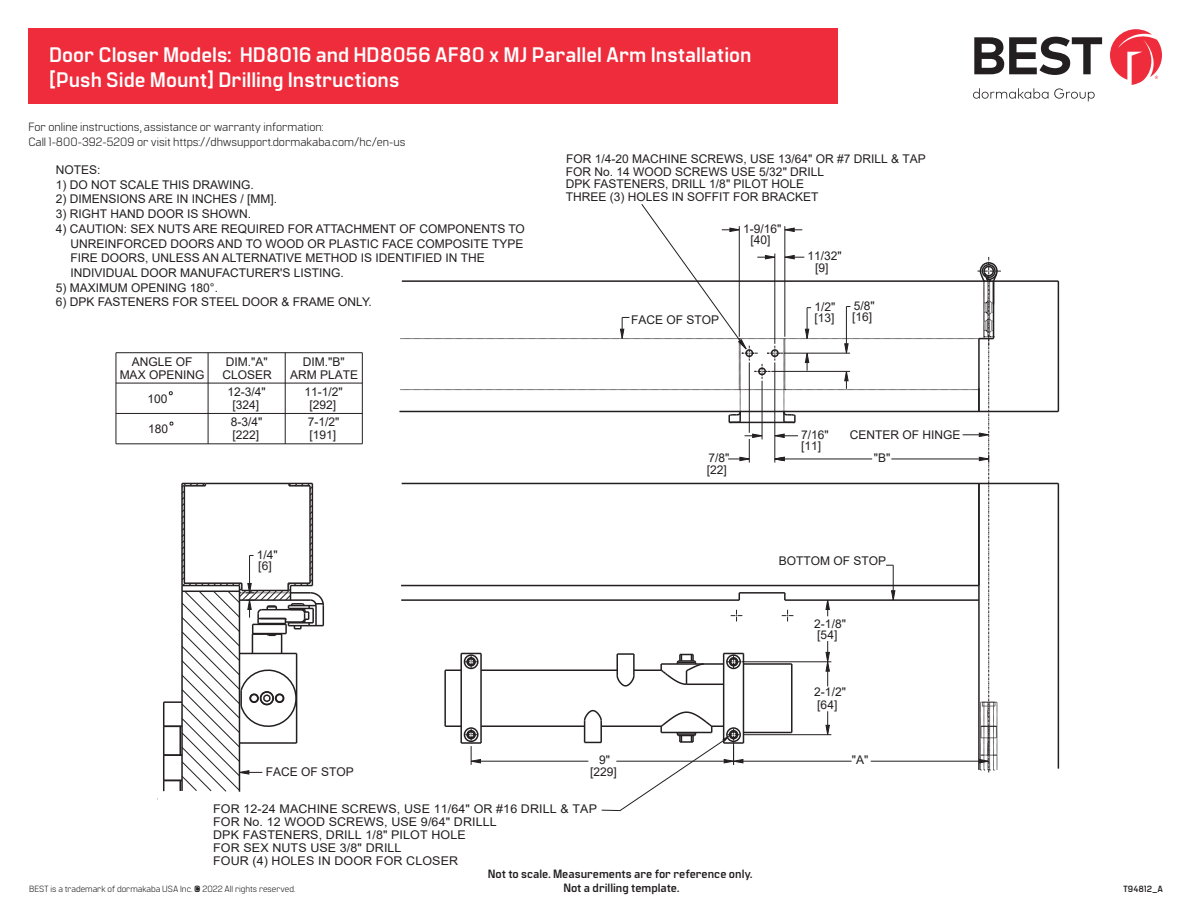
<style>
.page{position:relative;width:1188px;height:918px;background:#fff}
.page>*{position:absolute;margin:0;border:0;box-sizing:border-box;transform-origin:0 0}
.t1{font:700 21px/25.2px "Manifold CF";color:#fff}
.t2{font:12px/11.4px "Arial";color:#231f20}
.t3{font:12px/12.9px "Arial";color:#231f20;scale:1.04 1}
.t4{font:12px/14.4px "Manifold CF";color:#231f20}
.t5{font:700 12px/14.4px "Manifold CF";color:#231f20;text-align:center}
.t6{font:9px "Manifold CF";color:#231f20}
.t7{font:700 9px "Manifold CF";color:#231f20}
</style>
<div class="page">
<svg style="left:168px;top:391px;width:5px;height:4px"></svg>
<svg style="left:169px;top:421px;width:5px;height:5px"></svg>
<hr style="left:399px;top:411px;width:580px;height:1px;background:#231f20">
<hr style="left:116px;top:352px;width:246px;height:1px;background:#231f20">
<hr style="left:116px;top:353px;width:1px;height:91px;background:#231f20">
<hr style="left:116px;top:383px;width:246px;height:1px;background:#231f20">
<hr style="left:116px;top:413px;width:246px;height:1px;background:#231f20">
<hr style="left:116px;top:443px;width:246px;height:1px;background:#231f20">
<hr style="left:208px;top:353px;width:1px;height:91px;background:#231f20">
<hr style="left:285px;top:353px;width:1px;height:91px;background:#231f20">
<hr style="left:362px;top:353px;width:1px;height:91px;background:#231f20">
<hr style="left:979px;top:483px;width:79px;height:1px;background:#231f20">
<hr style="left:1058px;top:483px;width:1px;height:286px;background:#231f20">
<hr style="left:979px;top:411px;width:79px;height:1px;background:#231f20">
<hr style="left:994px;top:280px;width:64px;height:2px;background:#231f20">
<hr style="left:1058px;top:281px;width:1px;height:130px;background:#231f20">
<svg style="left:163px;top:482px;width:162px;height:310px"></svg>
<svg style="left:400px;top:204px;width:601px;height:607px"></svg>
<svg style="left:974px;top:37px;width:128px;height:38px"></svg>
<svg style="left:1110px;top:29px;width:52px;height:56px"></svg>
<svg style="left:973px;top:88px;width:75px;height:11px"></svg>
<svg style="left:1054px;top:88px;width:41px;height:13px"></svg>
<div style="left:28px;top:28px;width:810px;height:75px;background:#ee2c3b"></div>
<h1 class="t1" style="left:49px;top:43px;width:704px">Door Closer Models: HD8016 and HD8056 AF80 x MJ Parallel Arm Installation [Push Side Mount] Drilling Instructions</h1>
<p class="t4" style="left:28px;top:120px;width:379px">For online instructions, assistance or warranty information:<br>Call 1-800-392-5209 or visit https://dhwsupport.dormakaba.com/hc/en-us</p>
<p class="t2" style="left:56px;top:164px;width:46px">NOTES:</p>
<p class="t2" style="left:56px;top:179px;width:199px">1) DO NOT SCALE THIS DRAWING.</p>
<p class="t2" style="left:56px;top:193px;width:223px">2) DIMENSIONS ARE IN INCHES / [MM].</p>
<p class="t2" style="left:56px;top:208px;width:197px">3) RIGHT HAND DOOR IS SHOWN.</p>
<p class="t2" style="left:71px;top:221px;width:456px;line-height:14.7px;text-indent:-15px">4) CAUTION: SEX NUTS ARE REQUIRED FOR ATTACHMENT OF COMPONENTS TO UNREINFORCED DOORS AND TO WOOD OR PLASTIC FACE COMPOSITE TYPE FIRE DOORS, UNLESS AN ALTERNATIVE METHOD IS IDENTIFIED IN THE INDIVIDUAL DOOR MANUFACTURER'S LISTING.</p>
<p class="t2" style="left:56px;top:282px;width:164px">5) MAXIMUM OPENING 180°.</p>
<p class="t2" style="left:56px;top:296px;width:317px">6) DPK FASTENERS FOR STEEL DOOR &amp; FRAME ONLY.</p>
<p class="t2" style="left:120px;top:355px;width:86px;line-height:13px;text-align:center">ANGLE OF<br>MAX OPENING</p>
<p class="t2" style="left:223px;top:355px;width:51px;line-height:13px">DIM."A"<br>CLOSER</p>
<p class="t2" style="left:290px;top:355px;width:70px;line-height:13px;text-align:center">DIM."B"<br>ARM PLATE</p>
<p class="t2" style="left:147px;top:393px;width:22px">100</p>
<p class="t2" style="left:227px;top:385px;width:40px;line-height:13px;text-align:center">12-3/4" [324]</p>
<p class="t2" style="left:305px;top:385px;width:40px;line-height:13px;text-align:center">11-1/2" [292]</p>
<p class="t2" style="left:148px;top:423px;width:22px">180</p>
<p class="t2" style="left:231px;top:416px;width:33px;line-height:13px">8-3/4" [222]</p>
<p class="t2" style="left:308px;top:416px;width:33px;line-height:13px">7-1/2" [191]</p>
<p class="t2" style="left:257px;top:549px;width:22px">1/4" [6]</p>
<p class="t2" style="left:266px;top:766px;width:90px">FACE OF STOP</p>
<p class="t2" style="left:566px;top:152px;width:361px;line-height:12.6px">FOR 1/4-20 MACHINE SCREWS, USE 13/64" OR #7 DRILL &amp; TAP FOR No. 14 WOOD SCREWS USE 5/32" DRILL<br>DPK FASTENERS, DRILL 1/8" PILOT HOLE<br>THREE (3) HOLES IN SOFFIT FOR BRACKET</p>
<p class="t2" style="left:743px;top:223px;width:40px;text-align:center">1-9/16" [40]</p>
<p class="t2" style="left:631px;top:314px;width:90px">FACE OF STOP</p>
<p class="t2" style="left:808px;top:250px;width:36px;text-align:center">11/32" [9]</p>
<p class="t2" style="left:814px;top:301px;width:22px">1/2" [13]</p>
<p class="t2" style="left:852px;top:300px;width:24px">5/8" [16]</p>
<p class="t2" style="left:850px;top:429px;width:112px">CENTER OF HINGE</p>
<p class="t2" style="left:801px;top:429px;width:29px">7/16" [11]</p>
<p class="t2" style="left:708px;top:452px;width:22px">7/8"</p>
<p class="t2" style="left:874px;top:452px;width:18px">"B"</p>
<p class="t2" style="left:707px;top:464px;width:22px">[22]</p>
<p class="t2" style="left:779px;top:555px;width:109px">BOTTOM OF STOP</p>
<p class="t2" style="left:814px;top:618px;width:33px">2-1/8" [54]</p>
<p class="t2" style="left:590px;top:754px;width:28px;text-align:center">9" [229]</p>
<p class="t2" style="left:814px;top:686px;width:33px;line-height:12.9px">2-1/2" [64]</p>
<p class="t2" style="left:852px;top:754px;width:18px">"A"</p>
<p class="t3" style="left:213px;top:802px;width:371px">FOR 12-24 MACHINE SCREWS, USE 11/64" OR #16 DRILL &amp; TAP FOR No. 12 WOOD SCREWS, USE 9/64" DRILLL<br>DPK FASTENERS, DRILL 1/8" PILOT HOLE<br>FOR SEX NUTS USE 3/8" DRILL<br>FOUR (4) HOLES IN DOOR FOR CLOSER</p>
<p class="t5" style="left:488px;top:867px;width:266px">Not to scale. Measurements are for reference only.<br>Not a drilling template.</p>
<p class="t6" style="left:29px;top:884px;width:268px">BEST is a trademark of dormakaba USA Inc. © 2022 All rights reserved.</p>
<p class="t7" style="left:1123px;top:884px;width:41px">T94812_A</p>
</div>
